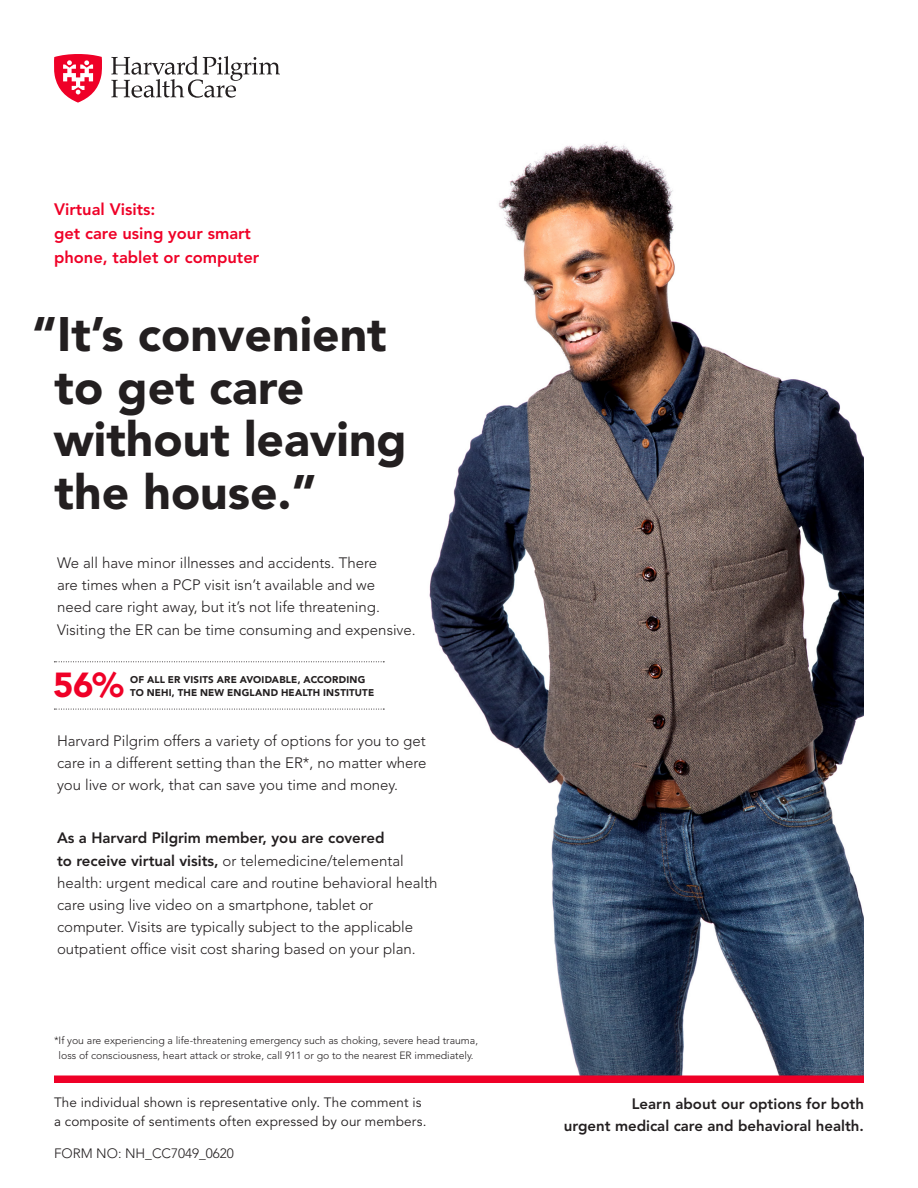
<style>
.page{position:relative;width:918px;height:1188px;background:#fff}
.page>*{position:absolute;margin:0;border:0;box-sizing:border-box;transform-origin:0 0}
._32_35_Cover_Quote_H{font:900 48px/52.5px "Avenir LT Std";color:#231f20}
.Value_Proposition_Br{font:900 34.5px "Avenir LT Std";color:#ef0027}
.Body_Subhead{font:800 16.5px/24px "Avenir LT Std";color:#ef0027}
.Body{font:300 15px/22.2px "Avenir LT Std";color:#231f20}
.Cover_Teaser{font:800 15px/22.2px "Avenir LT Std";color:#231f20;text-align:right}
.t1{font:13.5px/19.5px "Avenir LT Std";letter-spacing:.01em;color:#231f20}
.Large_Code{font:300 13.5px "Avenir LT Std";color:#231f20}
.Body-2{font:300 10.5px/15px "Avenir LT Std";color:#231f20;text-align:center}
.Value_Proposition_Br-2{font:900 9.75px "Avenir LT Std";letter-spacing:.02em;color:#231f20}
.s1{font-weight:800}
</style>
<div class="page">
<img style="left:348px;top:142px;width:516px;height:934px">
<svg style="left:54px;top:54px;width:48px;height:49px"></svg>
<svg style="left:111px;top:56px;width:169px;height:42px"></svg>
<div style="left:54px;top:1076px;width:810px;height:7px;background:#ef0027"></div>
<svg style="left:54px;top:661px;width:330px;height:1px"></svg>
<svg style="left:54px;top:709px;width:330px;height:1px"></svg>
<p class="Body_Subhead" style="left:54px;top:197px;width:207px">Virtual Visits:<br>get care using your smart phone, tablet or computer</p>
<p class="_32_35_Cover_Quote_H" style="left:54px;top:308px;width:354px;text-indent:-22px">“It’s convenient to get care without leaving the house.”</p>
<p class="Body" style="left:57px;top:552px;width:360px">We all have minor illnesses and accidents. There<br>are times when a PCP visit isn’t available and we<br>need care right away, but it’s not life threatening.<br>Visiting the ER can be time consuming and expensive.</p>
<p class="Value_Proposition_Br" style="left:53px;top:664px;width:72px">56%</p>
<p class="Value_Proposition_Br-2" style="left:130px;top:673px;width:237px">OF ALL ER VISITS ARE AVOIDABLE, ACCORDING</p>
<p class="Value_Proposition_Br-2" style="left:130px;top:687px;width:246px">TO NEHI, THE NEW ENGLAND HEALTH INSTITUTE</p>
<p class="Body" style="left:57px;top:729px;width:371px;text-align:justify">Harvard Pilgrim offers a variety of options for you to get care in a different setting than the ER*, no matter where you live or work, that can save you time and money.</p>
<p class="Body" style="left:57px;top:827px;width:382px"><span class="s1">As a Harvard Pilgrim member, you are covered<br>to receive virtual visits,</span> or telemedicine/telemental health: urgent medical care and routine behavioral health care using live video on a smartphone, tablet or computer. Visits are typically subject to the applicable outpatient office visit cost sharing based on your plan.</p>
<p class="Body-2" style="left:54px;top:1033px;width:426px">*If you are experiencing a life-threatening emergency such as choking, severe head trauma, loss of consciousness, heart attack or stroke, call 911 or go to the nearest ER immediately.</p>
<p class="t1" style="left:54px;top:1093px;width:374px">The individual shown is representative only. The comment is a composite of sentiments often expressed by our members.</p>
<p class="Large_Code" style="left:54px;top:1145px;width:181px">FORM NO: NH_CC7049_0620</p>
<p class="Cover_Teaser" style="left:564px;top:1093px;width:302px">Learn about our options for both<br>urgent medical care and behavioral health.</p>
</div>
